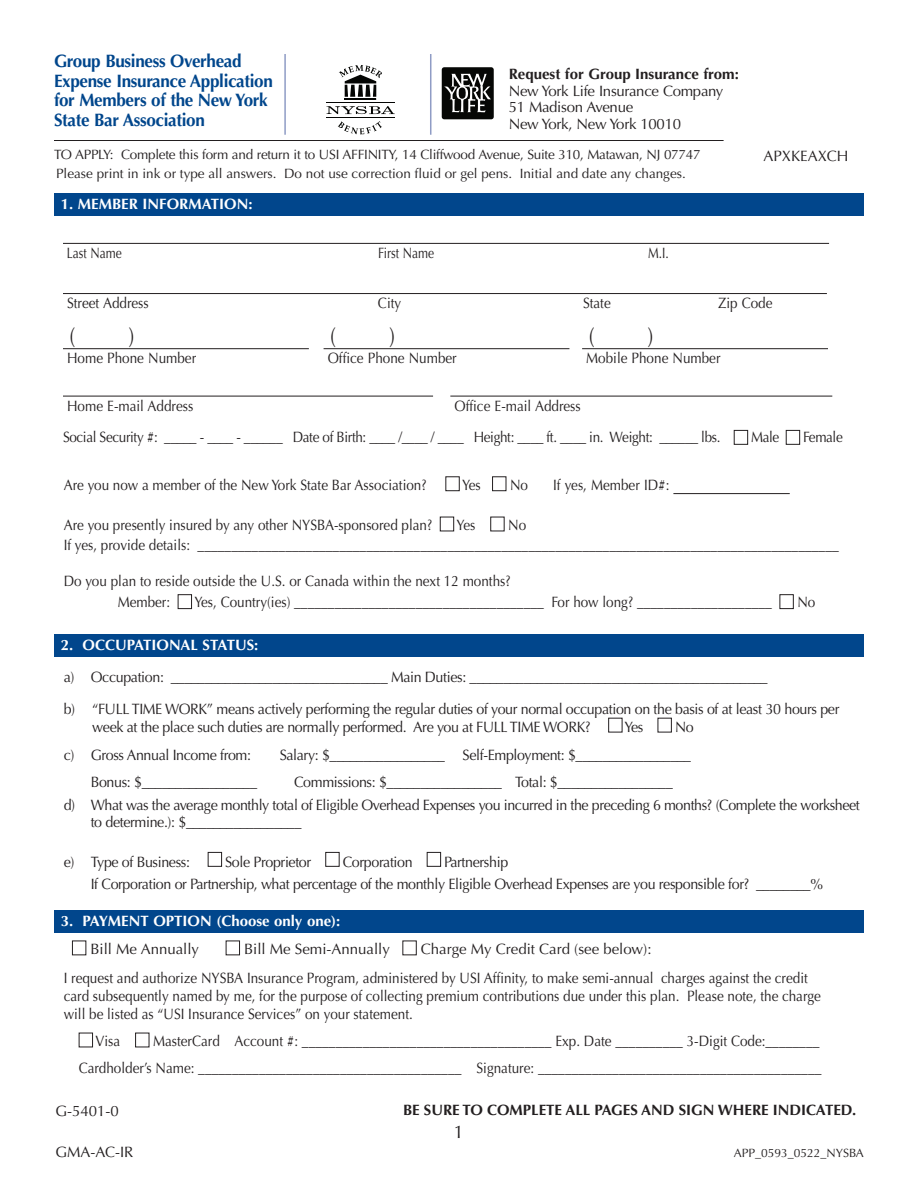
<style>
.page{position:relative;width:918px;height:1188px;background:#fff}
.page>*{position:absolute;margin:0;border:0;box-sizing:border-box;transform-origin:0 0}
.t1{font:24px "Optima LT Std";color:#231f20;scale:.9 1}
.t2{font:700 18px/19.5px "Optima LT Std";letter-spacing:-.02em;color:#01468c;scale:.95 1}
._12pt_subhead{font:18px "Optima LT Std";color:#231f20}
.t3{font:15px/18px "Optima LT Std";color:#231f20;scale:.9 1}
.t4{font:15px/18px "Optima LT Std";letter-spacing:-.025em;color:#231f20;scale:.95 1}
.t5{font:15px "Optima LT Std";letter-spacing:-.025em;color:#231f20;scale:.9 1}
.t6{font:15px "Optima LT Std";color:#231f20}
.t7{font:700 15px "Optima LT Std";color:#231f20}
.t8{font:700 15px "Optima LT Std";color:#fff}
.t9{font:15px "Optima LT Std";letter-spacing:-.02em;color:#231f20}
.t10{font:15px "Optima LT Std";color:#231f20;scale:.95 1}
.t11{font:15px "Optima LT Std";color:#231f20;scale:.8 1}
.t12{font:13.5px "Optima LT Std";letter-spacing:-.02em;color:#231f20}
.t13{font:13.5px "Optima LT Std";color:#231f20}
.Body_Copy{font:12px "Optima LT Std";color:#231f20}
</style>
<div class="page">
<div style="left:54px;top:910px;width:810px;height:22px;background:#01468c"></div>
<div style="left:72px;top:941px;width:14px;height:14px;border:1px solid #231f20"></div>
<div style="left:226px;top:941px;width:14px;height:14px;border:1px solid #231f20"></div>
<div style="left:402px;top:941px;width:15px;height:14px;border:1px solid #231f20"></div>
<div style="left:79px;top:1033px;width:14px;height:14px;border:1px solid #231f20"></div>
<div style="left:135px;top:1033px;width:14px;height:14px;border:1px solid #231f20"></div>
<div style="left:54px;top:634px;width:810px;height:22px;background:#01468c"></div>
<div style="left:608px;top:718px;width:14px;height:14px;border:1px solid #231f20"></div>
<div style="left:658px;top:718px;width:14px;height:14px;border:1px solid #231f20"></div>
<div style="left:208px;top:852px;width:14px;height:15px;border:1px solid #231f20"></div>
<div style="left:325px;top:852px;width:15px;height:15px;border:1px solid #231f20"></div>
<div style="left:427px;top:852px;width:14px;height:15px;border:1px solid #231f20"></div>
<div style="left:442px;top:67px;width:52px;height:52px;background:#060705;border-radius:3px"></div>
<svg style="left:444px;top:74px;width:47px;height:38px"></svg>
<hr style="left:284px;top:54px;width:2px;height:81px;background:#8f9cc5">
<hr style="left:430px;top:54px;width:1px;height:81px;background:#8f9cc5">
<hr style="left:54px;top:140px;width:670px;height:1px;background:#231f20">
<hr style="left:326px;top:103px;width:69px;height:1px;background:#040503">
<hr style="left:345px;top:98px;width:31px;height:2px;background:#040503">
<hr style="left:326px;top:117px;width:69px;height:1px;background:#040503">
<svg style="left:338px;top:121px;width:44px;height:13px"></svg>
<svg style="left:339px;top:65px;width:43px;height:32px"></svg>
<svg style="left:327px;top:106px;width:68px;height:8px"></svg>
<div style="left:445px;top:476px;width:15px;height:15px;border:1px solid #231f20"></div>
<div style="left:492px;top:476px;width:14px;height:15px;border:1px solid #231f20"></div>
<hr style="left:63px;top:293px;width:764px;height:1px;background:#231f20">
<div style="left:178px;top:594px;width:14px;height:15px;border:1px solid #231f20"></div>
<div style="left:780px;top:594px;width:14px;height:15px;border:1px solid #231f20"></div>
<div style="left:54px;top:194px;width:810px;height:22px;background:#01468c"></div>
<hr style="left:63px;top:348px;width:246px;height:1px;background:#231f20">
<hr style="left:63px;top:396px;width:370px;height:1px;background:#231f20">
<hr style="left:450px;top:396px;width:382px;height:1px;background:#231f20">
<hr style="left:673px;top:493px;width:117px;height:1px;background:#231f20">
<div style="left:440px;top:517px;width:14px;height:14px;border:1px solid #231f20"></div>
<div style="left:490px;top:517px;width:15px;height:14px;border:1px solid #231f20"></div>
<hr style="left:63px;top:243px;width:766px;height:1px;background:#231f20">
<hr style="left:324px;top:348px;width:245px;height:1px;background:#231f20">
<hr style="left:582px;top:348px;width:246px;height:1px;background:#231f20">
<div style="left:734px;top:430px;width:14px;height:15px;border:1px solid #231f20"></div>
<div style="left:786px;top:430px;width:14px;height:15px;border:1px solid #231f20"></div>
<p class="t2" style="left:54px;top:52px;width:232px">Group Business Overhead<br>Expense Insurance Application for Members of the New York<br>State Bar Association</p>
<p class="t12" style="left:54px;top:146px;width:648px">TO APPLY: Complete this form and return it to USI AFFINITY, 14 Cliffwood Avenue, Suite 310, Matawan, NJ 07747</p>
<p class="t13" style="left:56px;top:166px;width:631px">Please print in ink or type all answers. Do not use correction fluid or gel pens. Initial and date any changes.</p>
<p class="t7" style="left:509px;top:65px;width:232px">Request for Group Insurance from:</p>
<p class="t9" style="left:509px;top:82px;width:216px">New York Life Insurance Company</p>
<p class="t9" style="left:509px;top:98px;width:126px">51 Madison Avenue</p>
<p class="t9" style="left:509px;top:115px;width:174px">New York, New York 10010</p>
<p class="t8" style="left:61px;top:196px;width:193px">1. MEMBER INFORMATION:</p>
<p class="t11" style="left:67px;top:244px;width:70px">Last Name</p>
<p class="t11" style="left:378px;top:244px;width:72px">First Name</p>
<p class="t11" style="left:648px;top:244px;width:27px">M.I.</p>
<p class="t6" style="left:764px;top:147px;width:87px">APXKEAXCH</p>
<p class="t3" style="left:67px;top:294px;width:92px">Street Address</p>
<p class="t3" style="left:378px;top:294px;width:27px">City</p>
<p class="t3" style="left:583px;top:294px;width:32px">State</p>
<p class="t3" style="left:718px;top:294px;width:62px">Zip Code</p>
<p class="t1" style="left:70px;top:322px;width:8px">(</p>
<p class="t1" style="left:128px;top:322px;width:8px">)</p>
<p class="t3" style="left:67px;top:349px;width:145px">Home Phone Number</p>
<p class="t3" style="left:67px;top:397px;width:142px">Home E-mail Address</p>
<p class="t3" style="left:454px;top:397px;width:142px">Office E-mail Address</p>
<p class="t1" style="left:330px;top:322px;width:8px">(</p>
<p class="t1" style="left:389px;top:322px;width:8px">)</p>
<p class="t3" style="left:328px;top:349px;width:145px">Office Phone Number</p>
<p class="t1" style="left:589px;top:322px;width:8px">(</p>
<p class="t1" style="left:648px;top:322px;width:8px">)</p>
<p class="t3" style="left:586px;top:349px;width:151px">Mobile Phone Number</p>
<p class="t5" style="left:63px;top:428px;width:732px">Social Security #: _____ - ____ - ______ Date of Birth: ____ /____ / ____ Height: ____ ft. ____ in. Weight: ______ lbs.</p>
<p class="t3" style="left:751px;top:428px;width:33px">Male</p>
<p class="t3" style="left:803px;top:428px;width:46px">Female</p>
<p class="t3" style="left:64px;top:476px;width:405px">Are you now a member of the New York State Bar Association?</p>
<p class="t3" style="left:462px;top:476px;width:22px">Yes</p>
<p class="t3" style="left:510px;top:476px;width:22px">No</p>
<p class="t3" style="left:553px;top:476px;width:131px">If yes, Member ID#:</p>
<p class="t3" style="left:64px;top:516px;width:411px">Are you presently insured by any other NYSBA-sponsored plan?</p>
<p class="t3" style="left:457px;top:516px;width:22px">Yes</p>
<p class="t3" style="left:508px;top:516px;width:22px">No</p>
<p class="t3" style="left:64px;top:536px;width:863px">If yes, provide details: _______________________________________________________________________________________________</p>
<p class="t3" style="left:64px;top:572px;width:498px">Do you plan to reside outside the U.S. or Canada within the next 12 months?</p>
<p class="t3" style="left:118px;top:594px;width:60px">Member:</p>
<p class="t3" style="left:194px;top:594px;width:643px">Yes, Country(ies) _____________________________________ For how long? ____________________</p>
<p class="t3" style="left:797px;top:594px;width:22px">No</p>
<p class="t8" style="left:61px;top:636px;width:199px">2. OCCUPATIONAL STATUS:</p>
<p class="t4" style="left:64px;top:668px;width:743px">a) Occupation: ________________________________ Main Duties: ____________________________________________</p>
<p class="t4" style="left:92px;top:701px;width:788px;text-indent:-28px">b) “FULL TIME WORK” means actively performing the regular duties of your normal occupation on the basis of at least 30 hours per week at the place such duties are normally performed. Are you at FULL TIME WORK?</p>
<p class="t10" style="left:624px;top:719px;width:22px">Yes</p>
<p class="t10" style="left:675px;top:719px;width:21px">No</p>
<p class="t4" style="left:64px;top:746px;width:199px">c) Gross Annual Income from:</p>
<p class="t4" style="left:280px;top:746px;width:435px">Salary: $_________________ Self-Employment: $_________________</p>
<p class="t10" style="left:91px;top:773px;width:177px">Bonus: $_________________</p>
<p class="t4" style="left:294px;top:773px;width:400px">Commissions: $_________________ Total: $_________________</p>
<p class="t4" style="left:91px;top:797px;width:811px;line-height:16.5px;text-indent:-27px">d) What was the average monthly total of Eligible Overhead Expenses you incurred in the preceding 6 months? (Complete the worksheet to determine.): $_________________</p>
<p class="t4" style="left:64px;top:853px;width:135px">e) Type of Business:</p>
<p class="t4" style="left:225px;top:853px;width:92px">Sole Proprietor</p>
<p class="t4" style="left:343px;top:853px;width:75px">Corporation</p>
<p class="t4" style="left:444px;top:853px;width:69px">Partnership</p>
<p class="t4" style="left:91px;top:875px;width:772px">If Corporation or Partnership, what percentage of the monthly Eligible Overhead Expenses are you responsible for? ________%</p>
<p class="t8" style="left:61px;top:912px;width:281px">3. PAYMENT OPTION (Choose only one):</p>
<p class="t6" style="left:90px;top:940px;width:110px">Bill Me Annually</p>
<p class="t6" style="left:244px;top:940px;width:147px">Bill Me Semi-Annually</p>
<p class="t6" style="left:421px;top:940px;width:232px">Charge My Credit Card (see below):</p>
<p class="t3" style="left:64px;top:969px;width:843px">I request and authorize NYSBA Insurance Program, administered by USI Affinity, to make semi-annual charges against the credit card subsequently named by me, for the purpose of collecting premium contributions due under this plan. Please note, the charge will be listed as “USI Insurance Services” on your statement.</p>
<p class="t3" style="left:95px;top:1032px;width:29px">Visa</p>
<p class="t3" style="left:153px;top:1032px;width:742px">MasterCard Account #: _____________________________________ Exp. Date __________ 3-Digit Code:________</p>
<p class="t3" style="left:79px;top:1059px;width:827px">Cardholder’s Name: _______________________________________ Signature: __________________________________________</p>
<p class="t6" style="left:56px;top:1102px;width:65px">G-5401-0</p>
<p class="t7" style="left:403px;top:1101px;width:455px">BE SURE TO COMPLETE ALL PAGES AND SIGN WHERE INDICATED.</p>
<p class="t6" style="left:56px;top:1143px;width:79px">GMA-AC-IR</p>
<p class="Body_Copy" style="left:734px;top:1146px;width:132px">APP_0593_0522_NYSBA</p>
<p class="_12pt_subhead" style="left:454px;top:1122px;width:12px">1</p>
</div>
